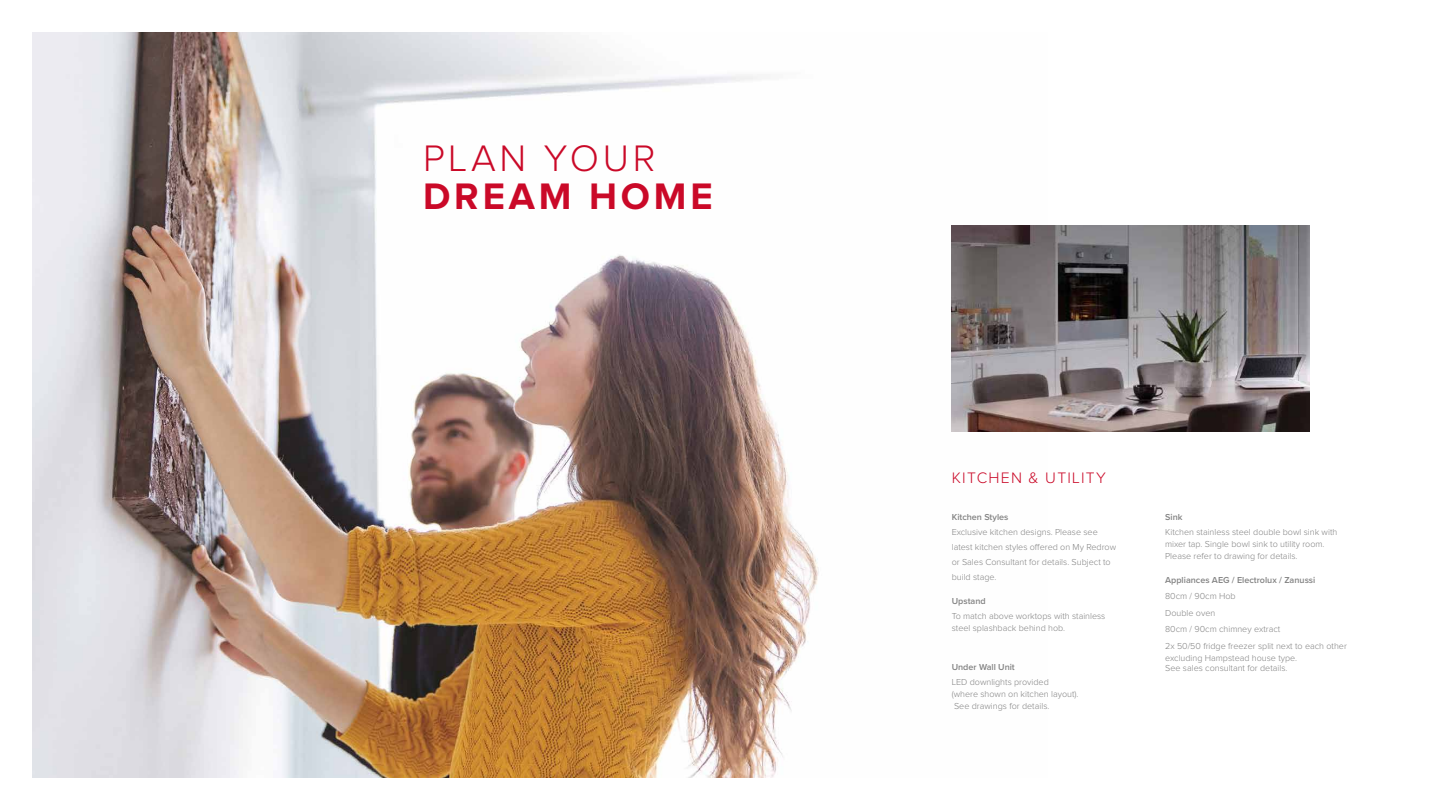
<style>
.page{position:relative;width:1440px;height:810px;background:#fff}
.page>*{position:absolute;margin:0;border:0;box-sizing:border-box;transform-origin:0 0}
.t1{font:700 38.25px "Proxima Nova";letter-spacing:.1em;color:#ca0928}
.t2{font:300 38.25px "Proxima Nova";letter-spacing:.1em;color:#ca0928}
.t3{font:300 15.75px "Proxima Nova";letter-spacing:.08em;color:#ca0928}
.t4{font:300 9px/12px "Proxima Nova";color:#828282}
.t5{font:600 9px "Proxima Nova";color:#828282}
</style>
<div class="page">
<img style="left:32px;top:32px;width:920px;height:746px">
<img style="left:952px;top:225px;width:358px;height:207px">
<h1 class="t2" style="left:423px;top:141px;width:234px">PLAN YOUR</h1>
<h1 class="t1" style="left:423px;top:179px;width:291px">DREAM HOME</h1>
<h2 class="t3" style="left:952px;top:470px;width:156px">KITCHEN &amp; UTILITY</h2>
<p class="t5" style="left:952px;top:510px;width:58px">Kitchen Styles</p>
<p class="t4" style="left:952px;top:524px;width:166px;line-height:15px">Exclusive kitchen designs. Please see latest kitchen styles offered on My Redrow or Sales Consultant for details. Subject to build stage.</p>
<p class="t5" style="left:952px;top:594px;width:35px">Upstand</p>
<p class="t4" style="left:952px;top:610px;width:155px">To match above worktops with stainless steel splashback behind hob.</p>
<p class="t5" style="left:952px;top:660px;width:65px">Under Wall Unit</p>
<p class="t4" style="left:952px;top:676px;width:128px">LED downlights provided<br>(where shown on kitchen layout).<br>See drawings for details.</p>
<p class="t5" style="left:1165px;top:510px;width:19px">Sink</p>
<p class="t4" style="left:1165px;top:526px;width:174px">Kitchen stainless steel double bowl sink with mixer tap. Single bowl sink to utility room.<br>Please refer to drawing for details.</p>
<p class="t5" style="left:1165px;top:573px;width:152px">Appliances AEG / Electrolux / Zanussi</p>
<p class="t4" style="left:1165px;top:588px;width:183px;line-height:16.5px">80cm / 90cm Hob<br>Double oven<br>80cm / 90cm chimney extract<br>2x 50/50 fridge freezer split next to each other</p>
<p class="t4" style="left:1165px;top:653px;width:134px;line-height:10.8px">excluding Hampstead house type.<br>See sales consultant for details.</p>
</div>
